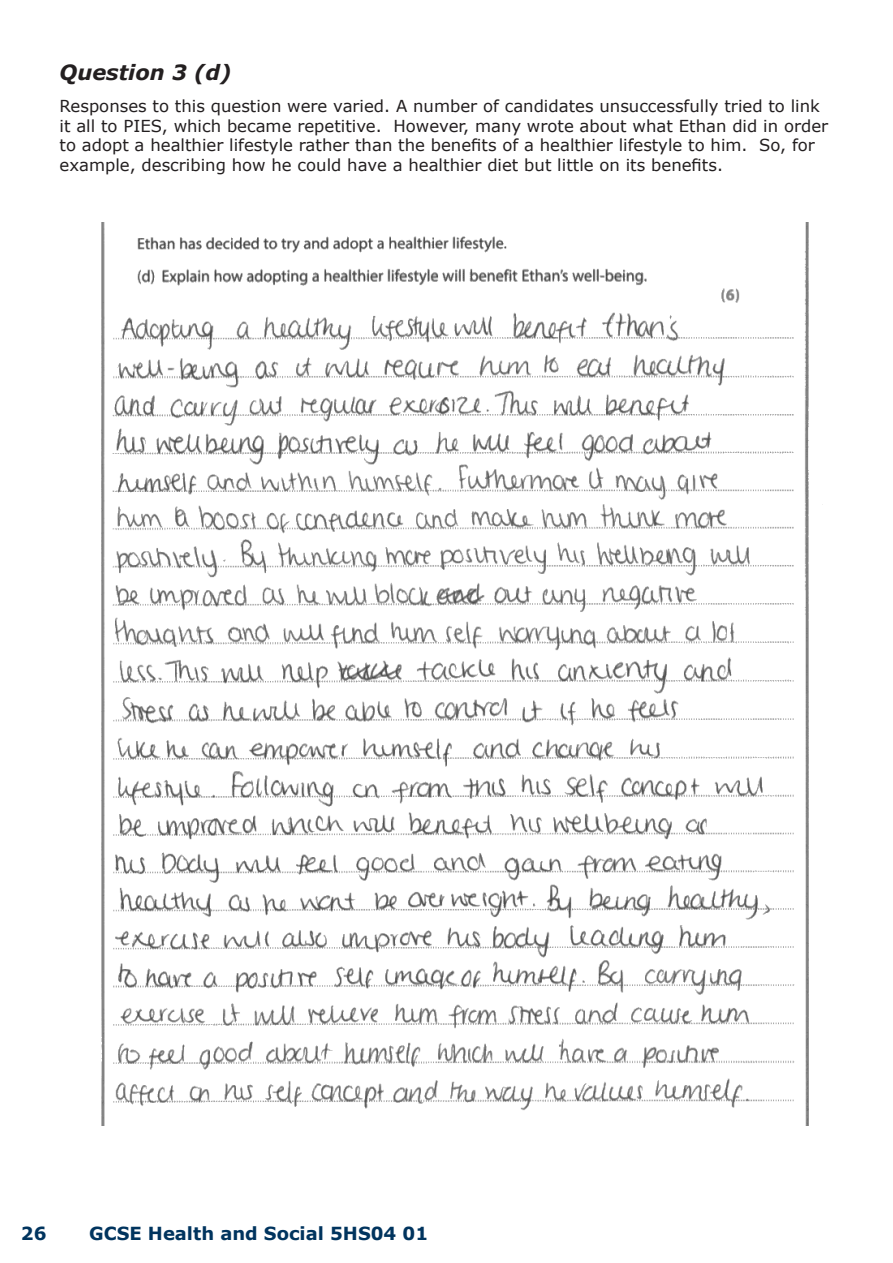
<style>
.page{position:relative;width:893px;height:1263px;background:#fff}
.page>*{position:absolute;margin:0;border:0;box-sizing:border-box;transform-origin:0 0}
.t1{font:italic 700 21px "Verdana";color:#231f20}
.t2{font:700 18px "Verdana";color:#00345e}
.t3{font:16.5px/19.5px "Verdana";color:#231f20}
</style>
<div class="page">
<img style="left:101px;top:223px;width:722px;height:902px">
<p class="t1" style="left:60px;top:57px;width:174px">Question 3 (d)</p>
<p class="t3" style="left:60px;top:96px;width:770px">Responses to this question were varied. A number of candidates unsuccessfully tried to link it all to PIES, which became repetitive. However, many wrote about what Ethan did in order to adopt a healthier lifestyle rather than the benefits of a healthier lifestyle to him. So, for example, describing how he could have a healthier diet but little on its benefits.</p>
<p class="t2" style="left:21px;top:1221px;width:27px">26</p>
<p class="t2" style="left:89px;top:1221px;width:341px">GCSE Health and Social 5HS04 01</p>
</div>
